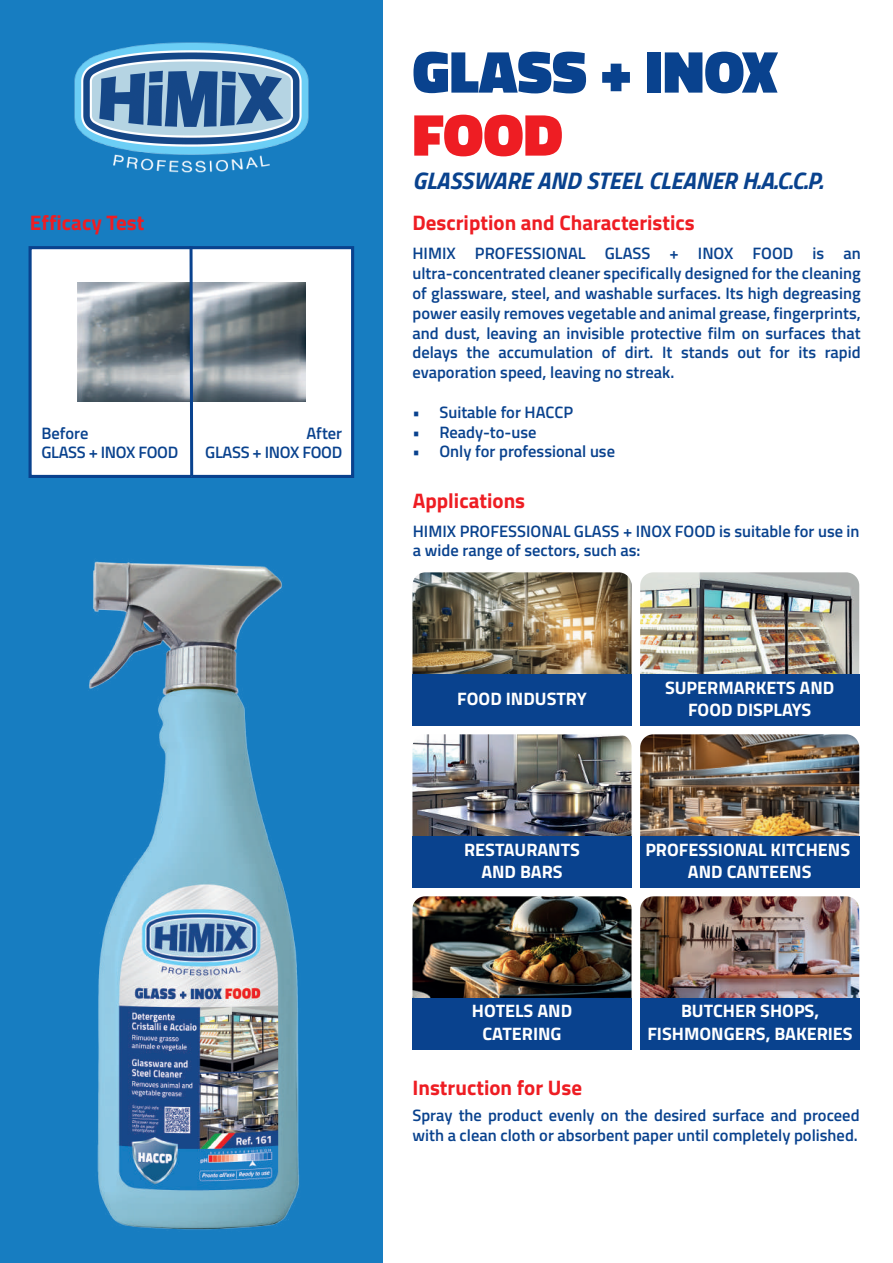
<style>
.page{position:relative;width:893px;height:1263px;background:#fff}
.page>*{position:absolute;margin:0;border:0;box-sizing:border-box;transform-origin:0 0}
.t1{font:900 60px "Titillium Web";color:#09428e}
.t2{font:900 60px "Titillium Web";color:#ee1d23}
.t3{font:italic 700 24px "Titillium Web";color:#09428e}
.t4{font:700 21px "Titillium Web";color:#ee1d23}
.t5{font:700 18px/22.8px "Titillium Web";color:#fff;text-align:center}
.t6{font:600 16.5px/19.8px "Titillium Web";color:#09428e}
.t7{font:600 16.5px/19.8px "Titillium Web";letter-spacing:-.02em;color:#09428e}
</style>
<div class="page">
<div style="left:0;top:0;width:383px;height:1263px;background:#177dc1"></div>
<img style="left:640px;top:572px;width:219px;height:103px">
<div style="left:640px;top:675px;width:219px;height:51px;background:#09428e"></div>
<img style="left:412px;top:734px;width:219px;height:103px">
<div style="left:412px;top:837px;width:219px;height:51px;background:#09428e"></div>
<img style="left:412px;top:896px;width:219px;height:103px">
<div style="left:412px;top:999px;width:219px;height:51px;background:#09428e"></div>
<img style="left:640px;top:734px;width:219px;height:103px">
<div style="left:640px;top:837px;width:219px;height:51px;background:#09428e"></div>
<img style="left:412px;top:572px;width:219px;height:103px">
<div style="left:412px;top:675px;width:219px;height:51px;background:#09428e"></div>
<img style="left:640px;top:896px;width:219px;height:103px">
<div style="left:640px;top:999px;width:219px;height:51px;background:#09428e"></div>
<img style="left:89px;top:561px;width:210px;height:669px">
<img style="left:74px;top:43px;width:234px;height:130px">
<div style="left:29px;top:246px;width:325px;height:232px;background:#fff;border:3px solid #09428e"></div>
<img style="left:77px;top:282px;width:228px;height:119px">
<svg style="left:188px;top:246px;width:7px;height:232px"></svg>
<p class="t4" style="left:30px;top:207px;width:116px">Efficacy Test</p>
<p class="t7" style="left:41px;top:422px;width:138px">Before<br>GLASS + INOX FOOD</p>
<p class="t7" style="left:205px;top:422px;width:138px;text-align:right">After<br>GLASS + INOX FOOD</p>
<h1 class="t1" style="left:412px;top:28px;width:366px">GLASS + INOX</h1>
<h1 class="t2" style="left:412px;top:91px;width:152px">FOOD</h1>
<h2 class="t3" style="left:412px;top:162px;width:412px">GLASSWARE AND STEEL CLEANER H.A.C.C.P.</h2>
<p class="t4" style="left:412px;top:207px;width:284px">Description and Characteristics</p>
<p class="t6" style="left:412px;top:243px;width:450px;text-align:justify">HIMIX PROFESSIONAL GLASS + INOX FOOD is an ultra-concentrated cleaner specifically designed for the cleaning of glassware, steel, and washable surfaces. Its high degreasing power easily removes vegetable and animal grease, fingerprints, and dust, leaving an invisible protective film on surfaces that delays the accumulation of dirt. It stands out for its rapid evaporation speed, leaving no streak.</p>
<p class="t6" style="left:412px;top:401px;width:162px">• Suitable for HACCP</p>
<p class="t6" style="left:412px;top:421px;width:126px">• Ready-to-use</p>
<p class="t6" style="left:412px;top:441px;width:204px">• Only for professional use</p>
<p class="t4" style="left:413px;top:484px;width:114px">Applications</p>
<p class="t6" style="left:413px;top:520px;width:448px">HIMIX PROFESSIONAL GLASS + INOX FOOD is suitable for use in a wide range of sectors, such as:</p>
<p class="t5" style="left:457px;top:686px;width:131px">FOOD INDUSTRY</p>
<p class="t5" style="left:464px;top:837px;width:117px">RESTAURANTS<br>AND BARS</p>
<p class="t5" style="left:472px;top:999px;width:102px">HOTELS AND<br>CATERING</p>
<p class="t4" style="left:412px;top:1071px;width:171px">Instruction for Use</p>
<p class="t5" style="left:665px;top:675px;width:171px">SUPERMARKETS AND<br>FOOD DISPLAYS</p>
<p class="t5" style="left:645px;top:837px;width:206px">PROFESSIONAL KITCHENS<br>AND CANTEENS</p>
<p class="t5" style="left:647px;top:999px;width:207px">BUTCHER SHOPS,<br>FISHMONGERS, BAKERIES</p>
<p class="t6" style="left:412px;top:1104px;width:449px">Spray the product evenly on the desired surface and proceed with a clean cloth or absorbent paper until completely polished.</p>
</div>
